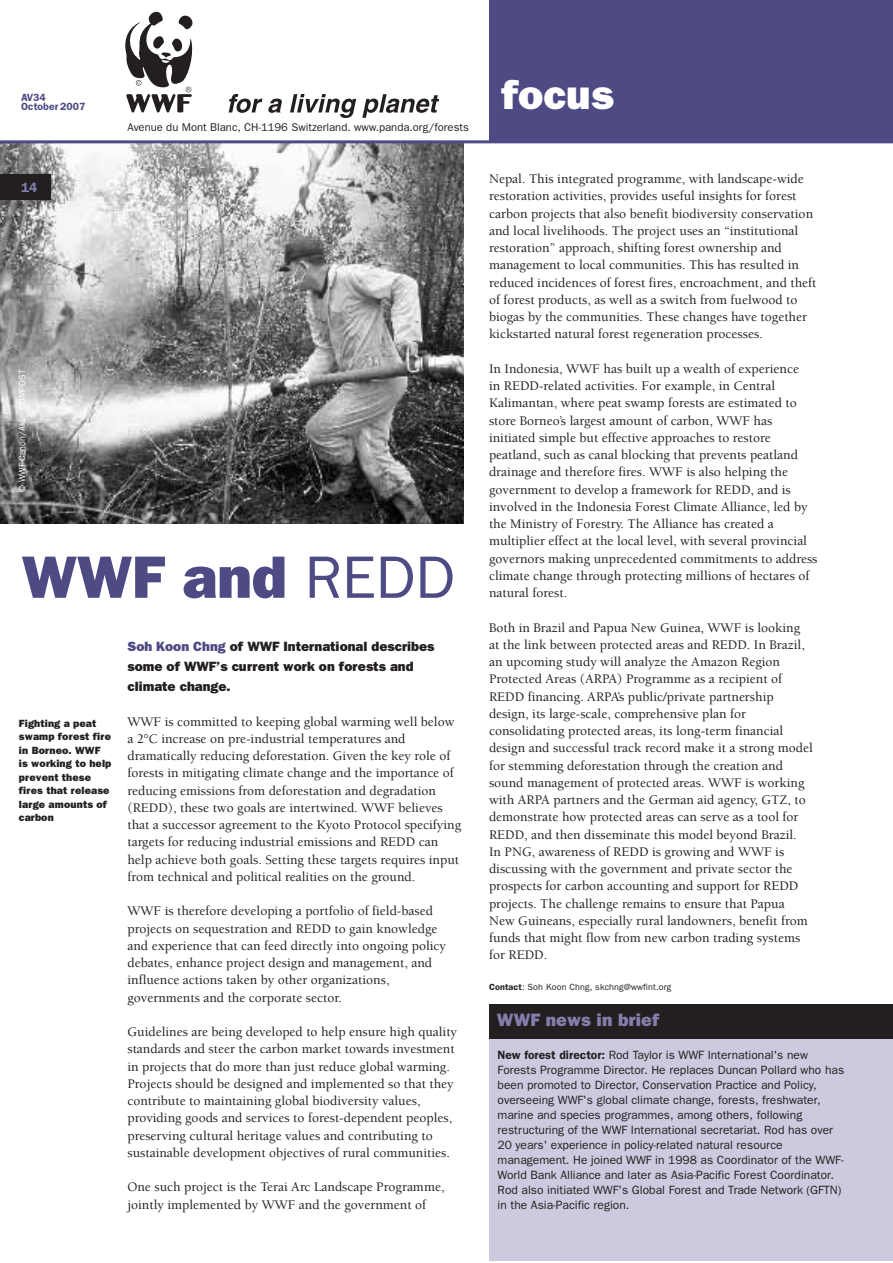
<style>
.page{position:relative;width:893px;height:1263px;background:#fff}
.page>*{position:absolute;margin:0;border:0;box-sizing:border-box;transform-origin:0 0}
.t1{font:800 60px "Franklin Gothic";color:#4d4a84}
.t2{font:800 42px "Franklin Gothic";color:#fff}
.t3{font:800 18px "Franklin Gothic";letter-spacing:.005em;color:#837eaa}
.t4{font:500 13.5px/17.2px "Berkeley";color:#231f20}
.t5{font:800 13.5px/20.2px "Franklin Gothic";color:#231f20}
.t6{font:600 13.5px "Franklin Gothic";color:#837eaa}
.t7{font:12px/15px "Franklin Gothic";color:#231f20}
.t8{font:11.25px "Franklin Gothic";color:#231f20}
.t9{font:800 10.5px/13.5px "Franklin Gothic";letter-spacing:.01em;color:#231f20}
.t10{font:600 10.5px/9px "Franklin Gothic";color:#4d4a84}
.t11{font:9px "Franklin Gothic";letter-spacing:.01em;color:#231f20}
.t12{font:9px "Franklin Gothic";color:#fff}
.s1{font-weight:400}
.s2{color:#4d4a84}
.s3{font-weight:600}
</style>
<div class="page">
<img style="left:0;top:143px;width:463px;height:380px">
<div style="left:0;top:174px;width:51px;height:26px;background:#231f20"></div>
<div style="left:489px;top:0;width:403px;height:140px;background:#4d4a84"></div>
<hr style="left:0;top:140px;width:892px;height:3px;background:#4d4a84">
<div style="left:489px;top:1029px;width:403px;height:232px;background:#cccade"></div>
<div style="left:489px;top:1004px;width:403px;height:34px;background:#231f20"></div>
<svg style="left:229px;top:94px;width:33px;height:19px"></svg>
<svg style="left:268px;top:99px;width:14px;height:14px"></svg>
<svg style="left:290px;top:94px;width:66px;height:24px"></svg>
<svg style="left:362px;top:94px;width:77px;height:24px"></svg>
<svg style="left:125px;top:11px;width:68px;height:102px"></svg>
<p class="t10" style="left:21px;top:94px;width:66px">AV34<br>October 2007</p>
<p class="t6" style="left:21px;top:183px;width:18px">14</p>
<p class="t8" style="left:128px;top:123px;width:343px">Avenue du Mont Blanc, CH-1196 Switzerland. www.panda.org/forests</p>
<p class="t12" style="left:19px;top:492px;width:124px;rotate:-90deg">© WWF-Canon/Alain COMPOST</p>
<h1 class="t1" style="left:22px;top:557px;width:435px">WWF and <span class="s1">REDD</span></h1>
<p class="t9" style="left:19px;top:717px;width:94px">Fighting a peat swamp forest fire in Borneo. WWF is working to help prevent these fires that release large amounts of carbon</p>
<p class="t5" style="left:127px;top:637px;width:308px"><span class="s2">Soh Koon Chng</span> of WWF International describes some of WWF’s current work on forests and climate change.</p>
<p class="t4" style="left:127px;top:714px;width:335px">WWF is committed to keeping global warming well below a 2°C increase on pre-industrial temperatures and dramatically reducing deforestation. Given the key role of forests in mitigating climate change and the importance of reducing emissions from deforestation and degradation (REDD), these two goals are intertwined. WWF believes that a successor agreement to the Kyoto Protocol specifying targets for reducing industrial emissions and REDD can help achieve both goals. Setting these targets requires input from technical and political realities on the ground.</p>
<p class="t4" style="left:127px;top:904px;width:320px">WWF is therefore developing a portfolio of field-based projects on sequestration and REDD to gain knowledge and experience that can feed directly into ongoing policy debates, enhance project design and management, and influence actions taken by other organizations, governments and the corporate sector.</p>
<p class="t4" style="left:127px;top:1024px;width:331px">Guidelines are being developed to help ensure high quality standards and steer the carbon market towards investment in projects that do more than just reduce global warming.<br>Projects should be designed and implemented so that they contribute to maintaining global biodiversity values, providing goods and services to forest-dependent peoples, preserving cultural heritage values and contributing to sustainable development objectives of rural communities.</p>
<p class="t4" style="left:127px;top:1180px;width:318px">One such project is the Terai Arc Landscape Programme, jointly implemented by WWF and the government of</p>
<h2 class="t2" style="left:501px;top:80px;width:114px">focus</h2>
<p class="t4" style="left:489px;top:172px;width:329px">Nepal. This integrated programme, with landscape-wide restoration activities, provides useful insights for forest carbon projects that also benefit biodiversity conservation and local livelihoods. The project uses an “institutional restoration” approach, shifting forest ownership and management to local communities. This has resulted in reduced incidences of forest fires, encroachment, and theft of forest products, as well as a switch from fuelwood to biogas by the communities. These changes have together kickstarted natural forest regeneration processes.</p>
<p class="t4" style="left:489px;top:361px;width:330px">In Indonesia, WWF has built up a wealth of experience<br>in REDD-related activities. For example, in Central Kalimantan, where peat swamp forests are estimated to store Borneo’s largest amount of carbon, WWF has initiated simple but effective approaches to restore peatland, such as canal blocking that prevents peatland drainage and therefore fires. WWF is also helping the government to develop a framework for REDD, and is involved in the Indonesia Forest Climate Alliance, led by the Ministry of Forestry. The Alliance has created a multiplier effect at the local level, with several provincial governors making unprecedented commitments to address climate change through protecting millions of hectares of natural forest.</p>
<p class="t4" style="left:489px;top:620px;width:325px">Both in Brazil and Papua New Guinea, WWF is looking at the link between protected areas and REDD. In Brazil, an upcoming study will analyze the Amazon Region Protected Areas (ARPA) Programme as a recipient of REDD financing. ARPA’s public/private partnership design, its large-scale, comprehensive plan for consolidating protected areas, its long-term financial design and successful track record make it a strong model for stemming deforestation through the creation and sound management of protected areas. WWF is working with ARPA partners and the German aid agency, GTZ, to demonstrate how protected areas can serve as a tool for REDD, and then disseminate this model beyond Brazil.<br>In PNG, awareness of REDD is growing and WWF is discussing with the government and private sector the prospects for carbon accounting and support for REDD projects. The challenge remains to ensure that Papua New Guineans, especially rural landowners, benefit from funds that might flow from new carbon trading systems for REDD.</p>
<p class="t11" style="left:489px;top:984px;width:184px"><span class="s3">Contact</span>: Soh Koon Chng, skchng@wwfint.org</p>
<h3 class="t3" style="left:497px;top:1014px;width:164px">WWF news in brief</h3>
<p class="t7" style="left:497px;top:1048px;width:348px"><span class="s3">New forest director:</span> Rod Taylor is WWF International's new Forests Programme Director. He replaces Duncan Pollard who has been promoted to Director, Conservation Practice and Policy, overseeing WWF's global climate change, forests, freshwater, marine and species programmes, among others, following restructuring of the WWF International secretariat. Rod has over 20 years' experience in policy-related natural resource management. He joined WWF in 1998 as Coordinator of the WWF-World Bank Alliance and later as Asia-Pacific Forest Coordinator.<br>Rod also initiated WWF's Global Forest and Trade Network (GFTN) in the Asia-Pacific region.</p>
</div>
